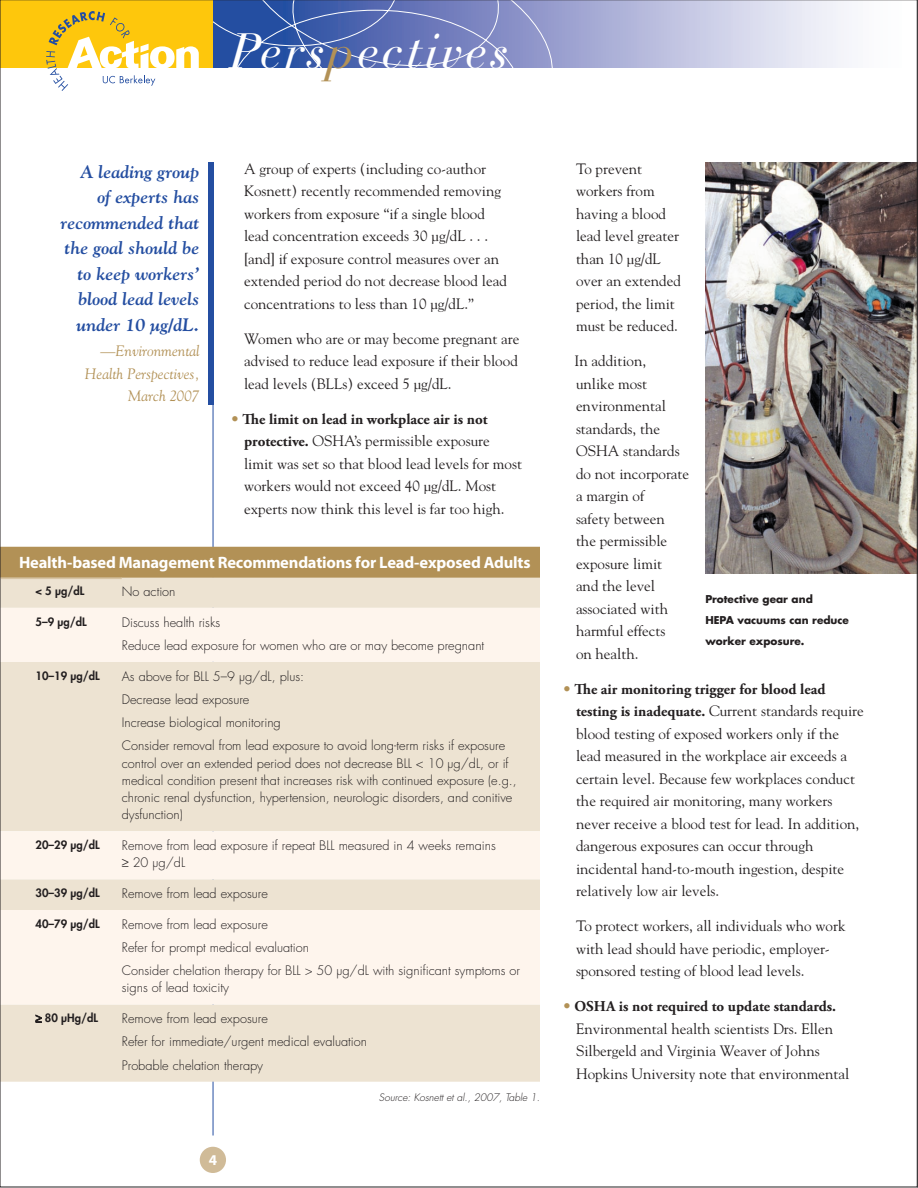
<style>
.page{position:relative;width:918px;height:1188px;background:#fff}
.page>*{position:absolute;margin:0;border:0;box-sizing:border-box;transform-origin:0 0}
.t1{font:italic 49.35px "Bauer Bodoni";letter-spacing:.05em;color:#fff}
.t2{font:italic 700 18px/25.5px "Goudy";color:#244ea1;text-align:right}
.t3{font:700 16.5px "Myriad Pro";letter-spacing:-.015em;color:#fff}
.t4{font:15px/22.5px "Goudy";color:#231f20}
.t5{font:700 15px "Adobe Garamond Pro";color:#231f20}
.t6{font:italic 15px/22.5px "Goudy";color:#b29156;text-align:right}
.t7{font:700 15px "Myriad Pro";color:#fff}
.t8{font:300 12.75px/23.2px "Futura";color:#231f20}
.t9{font:800 11.25px "Futura";color:#231f20}
.t10{font:700 10.5px/21px "Futura";color:#231f20}
.t11{font:italic 300 10.2px "Futura";color:#231f20}
.s1{color:#b29156}
.s2{font-family:"Goudy";font-weight:400;color:#b29156}
.s3{font-family:"Adobe Garamond Pro";font-weight:700}
</style>
<div class="page">
<div style="left:0;top:0;width:213px;height:68px;background:#fec70c"></div>
<svg style="left:565px;top:2px;width:282px;height:66px;background:#cacce6"></svg>
<svg style="left:213px;top:2px;width:352px;height:66px;background:#5f74b7"></svg>
<div style="left:200px;top:1147px;width:26px;height:26px;background:#d0bb98;border-radius:50%"></div>
<svg style="left:46px;top:11px;width:153px;height:80px"></svg>
<hr style="left:213px;top:162px;width:1px;height:974px;background:#244ea1">
<div style="left:208px;top:162px;width:5px;height:243px;background:#244ea1"></div>
<div style="left:2px;top:578px;width:538px;height:504px;background:#ede3d2"></div>
<svg style="left:2px;top:608px;width:538px;height:396px;background:#f5ebdf"></svg>
<div style="left:2px;top:547px;width:538px;height:30px;background:#b29156"></div>
<hr style="left:1px;top:577px;width:121px;height:1px;background:#b29156">
<hr style="left:122px;top:577px;width:418px;height:1px;background:#b29156">
<hr style="left:1px;top:578px;width:121px;height:1px;background:#d5c19f">
<svg style="left:35px;top:1014px;width:8px;height:9px"></svg>
<img style="left:705px;top:162px;width:211px;height:411px">
<svg style="left:917px;top:0;width:1px;height:1188px"></svg>
<h1 class="t1" style="left:230px;top:21px;width:280px">Pers<span class="s1">p</span>ectives</h1>
<p class="t2" style="left:61px;top:159px;width:140px">A leading group<br>of experts has recommended that the goal should be to keep workers’ blood lead levels under 10 µg/dL.</p>
<p class="t6" style="left:85px;top:340px;width:116px">—Environmental<br>Health Perspectives,<br>March 2007</p>
<p class="t4" style="left:244px;top:157px;width:264px">A group of experts (including co-author Kosnett) recently recommended removing workers from exposure “if a single blood lead concentration exceeds 30 µg/dL . . . [and] if exposure control measures over an extended period do not decrease blood lead concentrations to less than 10 µg/dL.”</p>
<p class="t4" style="left:244px;top:327px;width:277px;text-align:justify">Women who are or may become pregnant are advised to reduce lead exposure if their blood lead levels (BLLs) exceed 5 µg/dL.</p>
<p class="t5" style="left:231px;top:410px;width:258px"><span class="s2">•</span> The limit on lead in workplace air is not</p>
<p class="t4" style="left:244px;top:430px;width:280px"><span class="s3">protective.</span> OSHA’s permissible exposure limit was set so that blood lead levels for most workers would not exceed 40 µg/dL. Most experts now think this level is far too high.</p>
<p class="t3" style="left:19px;top:553px;width:513px">Health-based Management Recommendations for Lead-exposed Adults</p>
<p class="t9" style="left:36px;top:584px;width:50px">&lt; 5 µg/dL</p>
<p class="t8" style="left:122px;top:580px;width:55px">No action</p>
<p class="t9" style="left:36px;top:614px;width:53px">5–9 µg/dL</p>
<p class="t8" style="left:122px;top:611px;width:364px">Discuss health risks<br>Reduce lead exposure for women who are or may become pregnant</p>
<p class="t9" style="left:36px;top:668px;width:66px">10–19 µg/dL</p>
<p class="t8" style="left:122px;top:665px;width:385px">As above for BLL 5–9 µg/dL, plus:<br>Decrease lead exposure<br>Increase biological monitoring<br>Consider removal from lead exposure to avoid long-term risks if exposure</p>
<p class="t8" style="left:122px;top:755px;width:397px;line-height:17.2px">control over an extended period does not decrease BLL &lt; 10 µg/dL, or if medical condition present that increases risk with continued exposure (e.g., chronic renal dysfunction, hypertension, neurologic disorders, and conitive dysfunction)</p>
<p class="t9" style="left:36px;top:838px;width:66px">20–29 µg/dL</p>
<p class="t8" style="left:122px;top:837px;width:376px;line-height:17.2px">Remove from lead exposure if repeat BLL measured in 4 weeks remains ≥ 20 µg/dL</p>
<p class="t9" style="left:36px;top:886px;width:66px">30–39 µg/dL</p>
<p class="t8" style="left:122px;top:882px;width:148px">Remove from lead exposure</p>
<p class="t9" style="left:36px;top:917px;width:66px">40–79 µg/dL</p>
<p class="t8" style="left:122px;top:913px;width:400px">Remove from lead exposure<br>Refer for prompt medical evaluation<br>Consider chelation therapy for BLL &gt; 50 µg/dL with significant symptoms or</p>
<p class="t8" style="left:122px;top:977px;width:109px">signs of lead toxicity</p>
<p class="t9" style="left:36px;top:1011px;width:64px">≥ 80 µHg/dL</p>
<p class="t8" style="left:122px;top:1007px;width:247px">Remove from lead exposure<br>Refer for immediate/urgent medical evaluation<br>Probable chelation therapy</p>
<p class="t11" style="left:379px;top:1091px;width:163px">Source: Kosnett et al., 2007, Table 1.</p>
<p class="t7" style="left:209px;top:1152px;width:10px">4</p>
<p class="t4" style="left:576px;top:157px;width:106px">To prevent workers from having a blood lead level greater than 10 µg/dL over an extended period, the limit must be reduced.</p>
<p class="t4" style="left:574px;top:350px;width:116px">In addition,<br>unlike most environmental standards, the<br>OSHA standards do not incorporate a margin of<br>safety between<br>the permissible exposure limit<br>and the level associated with harmful effects<br>on health.</p>
<p class="t5" style="left:562px;top:680px;width:264px"><span class="s2">•</span> The air monitoring trigger for blood lead</p>
<p class="t4" style="left:576px;top:700px;width:289px"><span class="s3">testing is inadequate.</span> Current standards require blood testing of exposed workers only if the lead measured in the workplace air exceeds a certain level. Because few workplaces conduct the required air monitoring, many workers never receive a blood test for lead. In addition, dangerous exposures can occur through incidental hand-to-mouth ingestion, despite relatively low air levels.</p>
<p class="t4" style="left:576px;top:915px;width:271px">To protect workers, all individuals who work with lead should have periodic, employer&shy;sponsored testing of blood lead levels.</p>
<p class="t5" style="left:562px;top:998px;width:275px"><span class="s2">•</span> OSHA is not required to update standards.</p>
<p class="t4" style="left:576px;top:1017px;width:275px">Environmental health scientists Drs. Ellen<br>Silbergeld and Virginia Weaver of Johns<br>Hopkins University note that environmental</p>
<p class="t10" style="left:705px;top:588px;width:145px">Protective gear and<br>HEPA vacuums can reduce worker exposure.</p>
</div>
